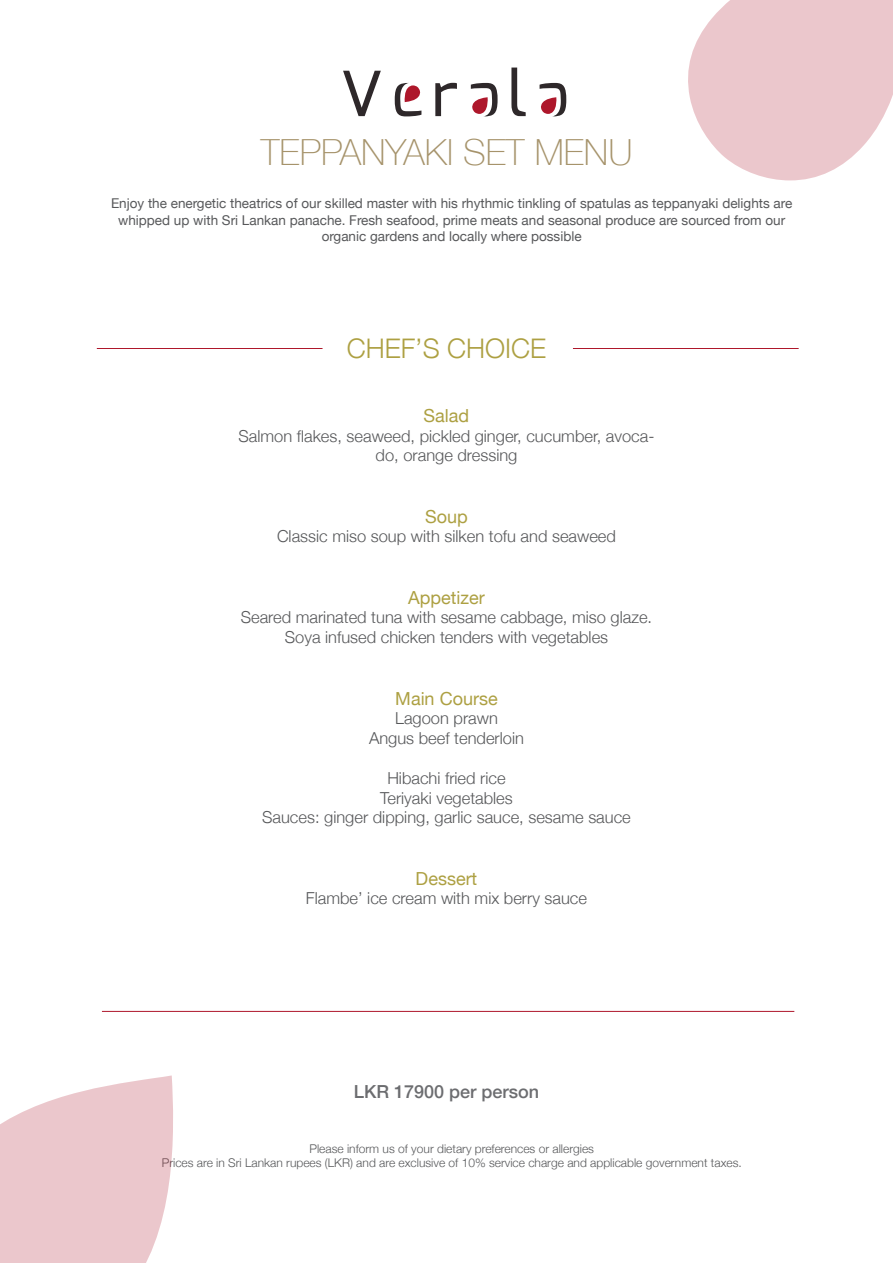
<style>
.page{position:relative;width:893px;height:1263px;background:#fff}
.page>*{position:absolute;margin:0;border:0;box-sizing:border-box;transform-origin:0 0}
.t1{font:100 36px "Helvetica Neue";color:#a6936b}
.t2{font:300 27px "Helvetica Neue";color:#ada042}
.t3{font:18px "Helvetica Neue";color:#ada042}
.t4{font:500 18px "Helvetica Neue";color:#6c6d70}
.t5{font:300 16.5px/19.8px "Helvetica Neue";color:#57585a;text-align:center}
.t6{font:13.5px/16.2px "Helvetica Neue";color:#57585a;text-align:center}
.t7{font:300 12px/14.4px "Helvetica Neue";color:#57585a;text-align:center}
</style>
<div class="page">
<svg style="left:0;top:1075px;width:173px;height:188px;background:#edced2"></svg>
<svg style="left:688px;top:0;width:205px;height:180px"></svg>
<svg style="left:343px;top:71px;width:38px;height:45px"></svg>
<svg style="left:435px;top:83px;width:22px;height:33px"></svg>
<svg style="left:511px;top:68px;width:15px;height:48px"></svg>
<svg style="left:540px;top:83px;width:26px;height:33px"></svg>
<svg style="left:471px;top:83px;width:27px;height:33px"></svg>
<svg style="left:395px;top:83px;width:26px;height:33px"></svg>
<hr style="left:97px;top:348px;width:226px;height:1px;background:#ae172b">
<hr style="left:573px;top:348px;width:226px;height:1px;background:#ae172b">
<hr style="left:102px;top:1011px;width:692px;height:1px;background:#ae172b">
<h1 class="t1" style="left:261px;top:125px;width:373px">TEPPANYAKI SET MENU</h1>
<p class="t6" style="left:111px;top:196px;width:683px">Enjoy the energetic theatrics of our skilled master with his rhythmic tinkling of spatulas as teppanyaki delights are whipped up with Sri Lankan panache. Fresh seafood, prime meats and seasonal produce are sourced from our organic gardens and locally where possible</p>
<h2 class="t2" style="left:347px;top:326px;width:201px">CHEF’S CHOICE</h2>
<p class="t3" style="left:424px;top:402px;width:47px">Salad</p>
<p class="t5" style="left:238px;top:425px;width:418px">Salmon flakes, seaweed, pickled ginger, cucumber, avoca&shy;do, orange dressing</p>
<p class="t3" style="left:425px;top:503px;width:44px">Soup</p>
<p class="t5" style="left:277px;top:525px;width:340px">Classic miso soup with silken tofu and seaweed</p>
<p class="t3" style="left:408px;top:584px;width:78px">Appetizer</p>
<p class="t5" style="left:241px;top:606px;width:413px">Seared marinated tuna with sesame cabbage, miso glaze.<br>Soya infused chicken tenders with vegetables</p>
<p class="t3" style="left:395px;top:685px;width:104px">Main Course</p>
<p class="t5" style="left:369px;top:707px;width:156px">Lagoon prawn<br>Angus beef tenderloin</p>
<p class="t5" style="left:262px;top:767px;width:370px">Hibachi fried rice<br>Teriyaki vegetables<br>Sauces: ginger dipping, garlic sauce, sesame sauce</p>
<p class="t3" style="left:416px;top:865px;width:63px">Dessert</p>
<p class="t5" style="left:306px;top:887px;width:283px">Flambe’ ice cream with mix berry sauce</p>
<p class="t4" style="left:354px;top:1077px;width:187px">LKR 17900 per person</p>
<p class="t7" style="left:162px;top:1140px;width:581px">Please inform us of your dietary preferences or allergies<br>Prices are in Sri Lankan rupees (LKR) and are exclusive of 10% service charge and applicable government taxes.</p>
</div>
